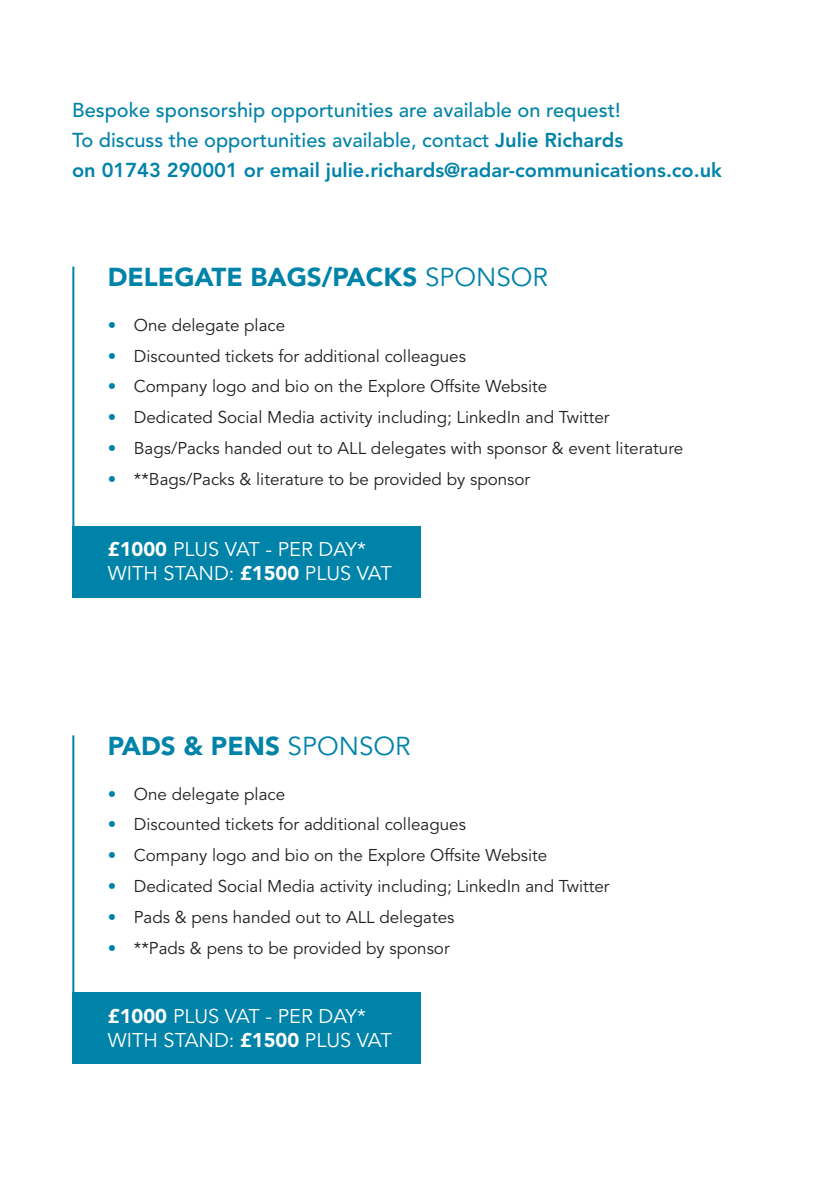
<style>
.page{position:relative;width:840px;height:1191px;background:#fff}
.page>*{position:absolute;margin:0;border:0;box-sizing:border-box;transform-origin:0 0}
.t1{font:900 25.8px "Avenir";color:#0083a9}
.t2{font:500 20px/30px "Avenir";color:#0083a9}
.t3{font:19.8px/24px "Avenir";color:#fff}
.t4{font:800 19.8px "Avenir";color:#0083a9}
.t5{font:17px "Avenir";color:#231f20}
.s1{font-weight:800}
.s2{font-size:20px}
.s3{font-weight:400}
.s4{color:#0083a9}
.s5{font-weight:900}
</style>
<div class="page">
<hr style="left:72px;top:266px;width:2px;height:331px;background:#0083a9">
<hr style="left:72px;top:735px;width:2px;height:328px;background:#0083a9">
<div style="left:72px;top:526px;width:348px;height:72px;background:#0083a9"></div>
<div style="left:72px;top:992px;width:348px;height:72px;background:#0083a9"></div>
<p class="t2" style="left:72px;top:96px;width:552px">Bespoke sponsorship opportunities are available on request!<br>To discuss the opportunities available, contact <span class="s1">Julie Richards</span></p>
<p class="t4" style="left:72px;top:159px;width:651px"><span class="s2">on 01743 290001 or email</span> julie.richards@radar-communications.co.uk</p>
<h1 class="t1" style="left:108px;top:261px;width:441px">DELEGATE BAGS/PACKS <span class="s3">SPONSOR</span></h1>
<p class="t5" style="left:108px;top:315px;width:179px"><span class="s4">•</span> One delegate place</p>
<p class="t5" style="left:108px;top:346px;width:359px"><span class="s4">•</span> Discounted tickets for additional colleagues</p>
<p class="t5" style="left:108px;top:377px;width:441px"><span class="s4">•</span> Company logo and bio on the Explore Offsite Website</p>
<p class="t5" style="left:108px;top:407px;width:503px"><span class="s4">•</span> Dedicated Social Media activity including; LinkedIn and Twitter</p>
<p class="t5" style="left:108px;top:438px;width:576px"><span class="s4">•</span> Bags/Packs handed out to ALL delegates with sponsor &amp; event literature</p>
<p class="t5" style="left:108px;top:469px;width:424px"><span class="s4">•</span> **Bags/Packs &amp; literature to be provided by sponsor</p>
<p class="t3" style="left:108px;top:538px;width:285px"><span class="s5">£1000</span> PLUS VAT - PER DAY*<br>WITH STAND: <span class="s5">£1500</span> PLUS VAT</p>
<h1 class="t1" style="left:108px;top:730px;width:304px">PADS &amp; PENS <span class="s3">SPONSOR</span></h1>
<p class="t5" style="left:108px;top:784px;width:179px"><span class="s4">•</span> One delegate place</p>
<p class="t5" style="left:108px;top:814px;width:359px"><span class="s4">•</span> Discounted tickets for additional colleagues</p>
<p class="t5" style="left:108px;top:845px;width:441px"><span class="s4">•</span> Company logo and bio on the Explore Offsite Website</p>
<p class="t5" style="left:108px;top:876px;width:503px"><span class="s4">•</span> Dedicated Social Media activity including; LinkedIn and Twitter</p>
<p class="t5" style="left:108px;top:907px;width:348px"><span class="s4">•</span> Pads &amp; pens handed out to ALL delegates</p>
<p class="t5" style="left:108px;top:938px;width:343px"><span class="s4">•</span> **Pads &amp; pens to be provided by sponsor</p>
<p class="t3" style="left:108px;top:1004px;width:285px"><span class="s5">£1000</span> PLUS VAT - PER DAY*<br>WITH STAND: <span class="s5">£1500</span> PLUS VAT</p>
</div>
